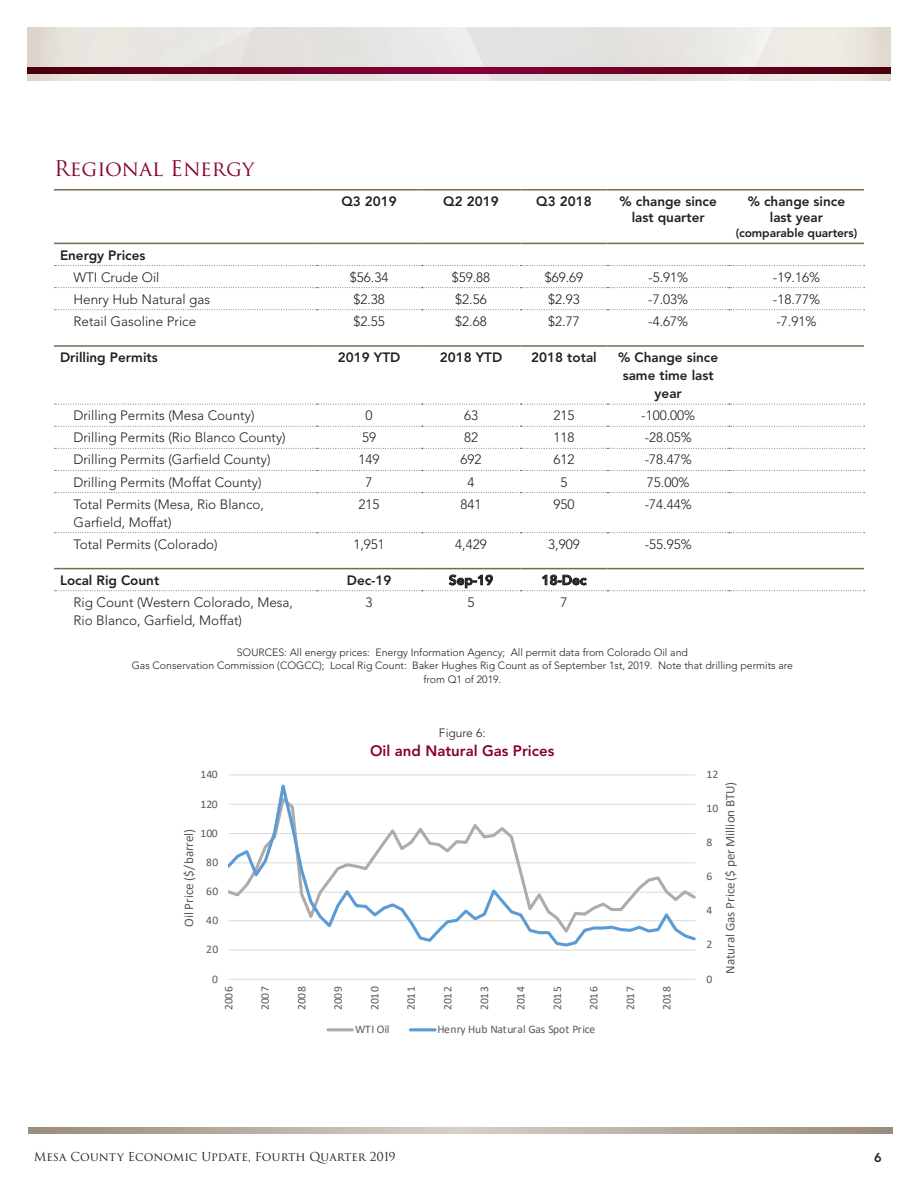
<style>
.page{position:relative;width:918px;height:1188px;background:#fff}
.page>*{position:absolute;margin:0;border:0;box-sizing:border-box;transform-origin:0 0}
.t1{font:21px "Trajan Pro";color:#860037}
.t2{font:800 15px "Avenir";color:#860037}
.t3{font:300 13.5px/18px "Avenir";color:#231f20}
.t4{font:800 13.5px/16.5px "Avenir";color:#231f20;text-align:center}
.t5{font:13.05px "Calibri";letter-spacing:.005em;color:#595959}
.t6{font:800 12.75px "Avenir";color:#231f20}
.t7{font:12px "Trajan Pro 3";color:#231f20}
.t8{font:800 12px "Avenir";letter-spacing:-.01em;color:#231f20}
.t9{font:300 12px "Avenir";color:#231f20}
.t10{font:11.55px "Calibri";letter-spacing:.025em;color:#595959}
.t11{font:11.55px "Calibri";letter-spacing:-.01em;color:#595959}
.t12{font:300 10.5px/13.5px "Avenir";color:#231f20;text-align:center}
</style>
<div class="page">
<img style="left:27px;top:27px;width:864px;height:54px">
<svg style="left:27px;top:68px;width:864px;height:6px;background:#680023"></svg>
<svg style="left:28px;top:1128px;width:864px;height:6px;background:#b8ada1"></svg>
<svg style="left:54px;top:287px;width:811px;height:1px"></svg>
<svg style="left:54px;top:265px;width:811px;height:1px"></svg>
<svg style="left:54px;top:309px;width:811px;height:1px"></svg>
<hr style="left:54px;top:345px;width:263px;height:2px;background:#7c6954">
<hr style="left:317px;top:345px;width:105px;height:2px;background:#7c6954">
<hr style="left:422px;top:345px;width:99px;height:2px;background:#7c6954">
<hr style="left:521px;top:345px;width:87px;height:2px;background:#7c6954">
<hr style="left:608px;top:345px;width:121px;height:2px;background:#7c6954">
<hr style="left:729px;top:345px;width:135px;height:2px;background:#7c6954">
<svg style="left:54px;top:404px;width:811px;height:1px"></svg>
<svg style="left:54px;top:426px;width:811px;height:1px"></svg>
<svg style="left:54px;top:448px;width:811px;height:1px"></svg>
<svg style="left:54px;top:470px;width:811px;height:1px"></svg>
<svg style="left:54px;top:492px;width:811px;height:1px"></svg>
<svg style="left:54px;top:532px;width:811px;height:1px"></svg>
<hr style="left:54px;top:568px;width:263px;height:1px;background:#7c6954">
<hr style="left:317px;top:568px;width:105px;height:1px;background:#7c6954">
<hr style="left:422px;top:568px;width:99px;height:1px;background:#7c6954">
<hr style="left:521px;top:568px;width:87px;height:1px;background:#7c6954">
<hr style="left:608px;top:568px;width:121px;height:1px;background:#7c6954">
<hr style="left:729px;top:568px;width:135px;height:1px;background:#7c6954">
<hr style="left:54px;top:189px;width:263px;height:2px;background:#7c6954">
<hr style="left:317px;top:189px;width:105px;height:2px;background:#7c6954">
<hr style="left:422px;top:189px;width:99px;height:2px;background:#7c6954">
<hr style="left:521px;top:189px;width:87px;height:2px;background:#7c6954">
<hr style="left:608px;top:189px;width:121px;height:2px;background:#7c6954">
<hr style="left:729px;top:189px;width:135px;height:2px;background:#7c6954">
<hr style="left:54px;top:243px;width:263px;height:1px;background:#7c6954">
<hr style="left:317px;top:243px;width:105px;height:1px;background:#7c6954">
<hr style="left:422px;top:243px;width:99px;height:1px;background:#7c6954">
<hr style="left:521px;top:243px;width:87px;height:1px;background:#7c6954">
<hr style="left:608px;top:243px;width:121px;height:1px;background:#7c6954">
<hr style="left:729px;top:243px;width:135px;height:1px;background:#7c6954">
<svg style="left:54px;top:574px;width:811px;height:17px"></svg>
<hr style="left:229px;top:950px;width:466px;height:1px;background:#d9d9d9">
<hr style="left:229px;top:979px;width:466px;height:1px;background:#d9d9d9">
<svg style="left:228px;top:775px;width:468px;height:172px"></svg>
<hr style="left:328px;top:1028px;width:25px;height:3px;background:#afabab">
<hr style="left:410px;top:1028px;width:25px;height:3px;background:#5b9bd5">
<p class="t1" style="left:54px;top:155px;width:202px">Regional Energy</p>
<p class="t4" style="left:341px;top:193px;width:57px">Q3 2019</p>
<p class="t4" style="left:443px;top:193px;width:57px">Q2 2019</p>
<p class="t4" style="left:536px;top:193px;width:57px">Q3 2018</p>
<p class="t4" style="left:620px;top:193px;width:99px">% change since last quarter</p>
<p class="t4" style="left:748px;top:193px;width:99px">% change since last year</p>
<p class="t8" style="left:736px;top:226px;width:123px">(comparable quarters)</p>
<p class="t4" style="left:60px;top:247px;width:87px">Energy Prices</p>
<p class="t3" style="left:74px;top:268px;width:88px">WTI Crude Oil</p>
<p class="t3" style="left:350px;top:268px;width:40px">$56.34</p>
<p class="t3" style="left:452px;top:268px;width:40px">$59.88</p>
<p class="t3" style="left:545px;top:268px;width:40px">$69.69</p>
<p class="t3" style="left:648px;top:268px;width:42px">-5.91%</p>
<p class="t3" style="left:773px;top:268px;width:49px">-19.16%</p>
<p class="t3" style="left:74px;top:290px;width:138px">Henry Hub Natural gas</p>
<p class="t3" style="left:353px;top:290px;width:33px">$2.38</p>
<p class="t3" style="left:455px;top:290px;width:33px">$2.56</p>
<p class="t3" style="left:548px;top:290px;width:33px">$2.93</p>
<p class="t3" style="left:648px;top:290px;width:42px">-7.03%</p>
<p class="t3" style="left:773px;top:290px;width:49px">-18.77%</p>
<p class="t3" style="left:74px;top:312px;width:124px">Retail Gasoline Price</p>
<p class="t3" style="left:353px;top:312px;width:33px">$2.55</p>
<p class="t3" style="left:455px;top:312px;width:33px">$2.68</p>
<p class="t3" style="left:548px;top:312px;width:33px">$2.77</p>
<p class="t3" style="left:648px;top:312px;width:42px">-4.67%</p>
<p class="t3" style="left:776px;top:312px;width:42px">-7.91%</p>
<p class="t4" style="left:60px;top:349px;width:99px">Drilling Permits</p>
<p class="t4" style="left:338px;top:349px;width:64px">2019 YTD</p>
<p class="t4" style="left:440px;top:349px;width:64px">2018 YTD</p>
<p class="t4" style="left:531px;top:349px;width:67px">2018 total</p>
<p class="t4" style="left:618px;top:348px;width:101px;line-height:18px">% Change since same time last year</p>
<p class="t3" style="left:74px;top:407px;width:183px">Drilling Permits (Mesa County)</p>
<p class="t3" style="left:366px;top:407px;width:9px">0</p>
<p class="t3" style="left:464px;top:407px;width:16px">63</p>
<p class="t3" style="left:554px;top:407px;width:23px">215</p>
<p class="t3" style="left:641px;top:407px;width:56px">-100.00%</p>
<p class="t3" style="left:74px;top:429px;width:214px">Drilling Permits (Rio Blanco County)</p>
<p class="t3" style="left:362px;top:429px;width:16px">59</p>
<p class="t3" style="left:464px;top:429px;width:16px">82</p>
<p class="t3" style="left:554px;top:429px;width:23px">118</p>
<p class="t3" style="left:645px;top:429px;width:49px">-28.05%</p>
<p class="t3" style="left:74px;top:451px;width:199px">Drilling Permits (Garfield County)</p>
<p class="t3" style="left:359px;top:451px;width:23px">149</p>
<p class="t3" style="left:461px;top:451px;width:23px">692</p>
<p class="t3" style="left:554px;top:451px;width:23px">612</p>
<p class="t3" style="left:645px;top:451px;width:49px">-78.47%</p>
<p class="t3" style="left:74px;top:473px;width:190px">Drilling Permits (Moffat County)</p>
<p class="t3" style="left:366px;top:473px;width:9px">7</p>
<p class="t3" style="left:468px;top:473px;width:9px">4</p>
<p class="t3" style="left:561px;top:473px;width:9px">5</p>
<p class="t3" style="left:647px;top:473px;width:44px">75.00%</p>
<p class="t3" style="left:74px;top:495px;width:192px">Total Permits (Mesa, Rio Blanco,<br>Garfield, Moffat)</p>
<p class="t3" style="left:359px;top:495px;width:23px">215</p>
<p class="t3" style="left:461px;top:495px;width:23px">841</p>
<p class="t3" style="left:554px;top:495px;width:23px">950</p>
<p class="t3" style="left:645px;top:495px;width:49px">-74.44%</p>
<p class="t3" style="left:74px;top:535px;width:146px">Total Permits (Colorado)</p>
<p class="t3" style="left:353px;top:535px;width:33px">1,951</p>
<p class="t3" style="left:455px;top:535px;width:33px">4,429</p>
<p class="t3" style="left:548px;top:535px;width:33px">3,909</p>
<p class="t3" style="left:645px;top:535px;width:49px">-55.95%</p>
<p class="t4" style="left:60px;top:572px;width:101px">Local Rig Count</p>
<p class="t4" style="left:347px;top:572px;width:46px">Dec-19</p>
<p class="t4" style="left:449px;top:572px;width:46px">Sep-19</p>
<p class="t4" style="left:542px;top:572px;width:46px">18-Dec</p>
<p class="t3" style="left:74px;top:593px;width:221px">Rig Count (Western Colorado, Mesa,<br>Rio Blanco, Garfield, Moffat)</p>
<p class="t3" style="left:366px;top:593px;width:9px">3</p>
<p class="t3" style="left:468px;top:593px;width:9px">5</p>
<p class="t3" style="left:561px;top:593px;width:9px">7</p>
<p class="t12" style="left:132px;top:646px;width:663px">SOURCES: All energy prices: Energy Information Agency; All permit data from Colorado Oil and<br>Gas Conservation Commission (COGCC); Local Rig Count: Baker Hughes Rig Count as of September 1st, 2019. Note that drilling permits are from Q1 of 2019.</p>
<p class="t10" style="left:200px;top:767px;width:19px">140</p>
<p class="t10" style="left:200px;top:796px;width:19px">120</p>
<p class="t10" style="left:200px;top:825px;width:19px">100</p>
<p class="t5" style="left:180px;top:927px;width:100px;rotate:-90deg">Oil Price ($/barrel)</p>
<p class="t10" style="left:206px;top:854px;width:14px">80</p>
<p class="t10" style="left:206px;top:883px;width:14px">60</p>
<p class="t10" style="left:206px;top:912px;width:14px">40</p>
<p class="t10" style="left:206px;top:941px;width:14px">20</p>
<p class="t10" style="left:212px;top:971px;width:7px">0</p>
<p class="t9" style="left:439px;top:725px;width:48px">Figure 6:</p>
<p class="t2" style="left:370px;top:742px;width:186px">Oil and Natural Gas Prices</p>
<p class="t10" style="left:221px;top:1010px;width:25px;rotate:-90deg">2006</p>
<p class="t10" style="left:257px;top:1010px;width:25px;rotate:-90deg">2007</p>
<p class="t10" style="left:294px;top:1010px;width:25px;rotate:-90deg">2008</p>
<p class="t10" style="left:330px;top:1010px;width:25px;rotate:-90deg">2009</p>
<p class="t10" style="left:367px;top:1010px;width:25px;rotate:-90deg">2010</p>
<p class="t10" style="left:403px;top:1010px;width:25px;rotate:-90deg">2011</p>
<p class="t10" style="left:440px;top:1010px;width:25px;rotate:-90deg">2012</p>
<p class="t10" style="left:476px;top:1010px;width:25px;rotate:-90deg">2013</p>
<p class="t10" style="left:513px;top:1010px;width:25px;rotate:-90deg">2014</p>
<p class="t10" style="left:549px;top:1010px;width:25px;rotate:-90deg">2015</p>
<p class="t10" style="left:586px;top:1010px;width:25px;rotate:-90deg">2016</p>
<p class="t10" style="left:622px;top:1010px;width:25px;rotate:-90deg">2017</p>
<p class="t10" style="left:659px;top:1010px;width:25px;rotate:-90deg">2018</p>
<p class="t10" style="left:355px;top:1021px;width:36px">WTI Oil</p>
<p class="t11" style="left:437px;top:1021px;width:159px">Henry Hub Natural Gas Spot Price</p>
<p class="t10" style="left:706px;top:767px;width:14px">12</p>
<p class="t5" style="left:721px;top:974px;width:194px;rotate:-90deg">Natural Gas Price ($ per Million BTU)</p>
<p class="t10" style="left:706px;top:801px;width:14px">10</p>
<p class="t10" style="left:706px;top:835px;width:7px">8</p>
<p class="t10" style="left:706px;top:869px;width:7px">6</p>
<p class="t10" style="left:706px;top:903px;width:7px">4</p>
<p class="t10" style="left:706px;top:937px;width:7px">2</p>
<p class="t10" style="left:706px;top:971px;width:7px">0</p>
<p class="t7" style="left:34px;top:1148px;width:363px">Mesa County Economic Update, Fourth Quarter 2019</p>
<p class="t6" style="left:874px;top:1150px;width:9px">6</p>
</div>
